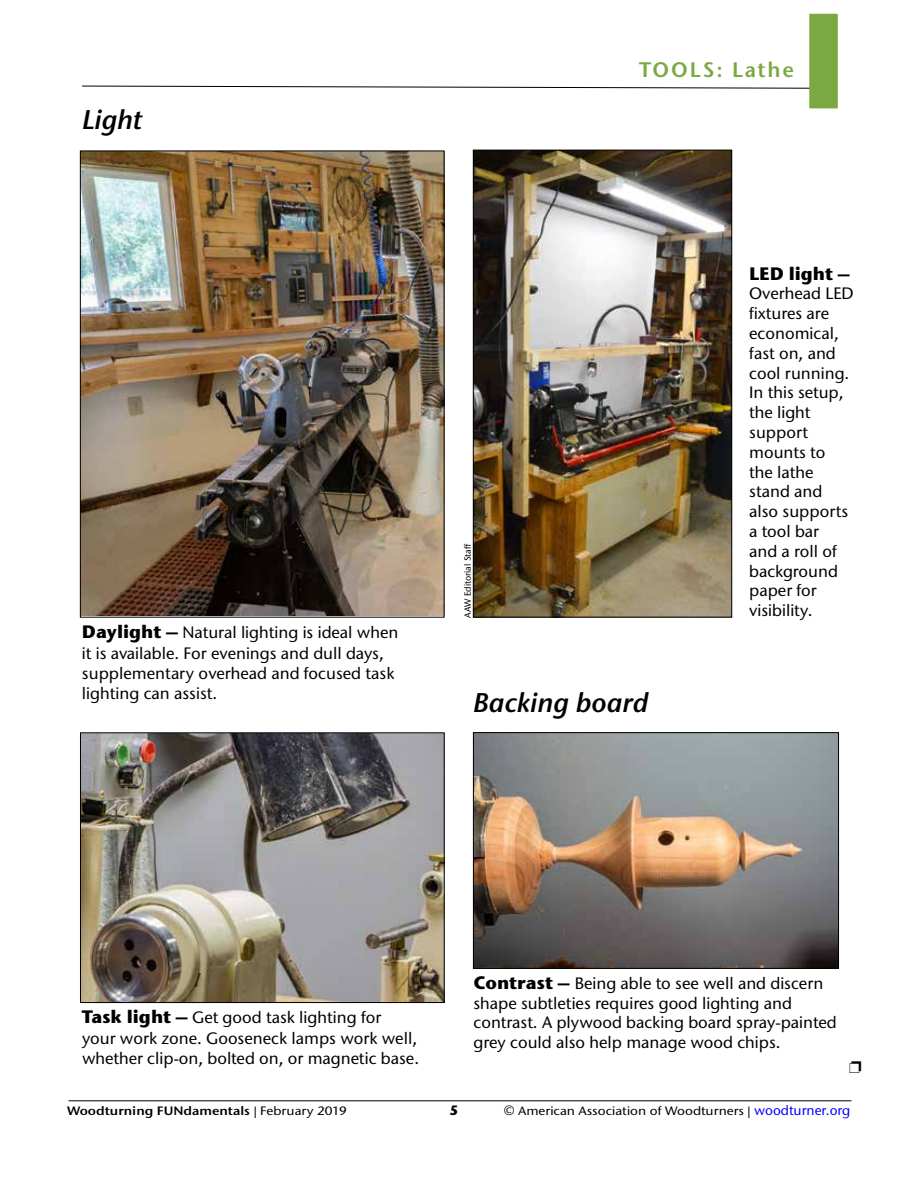
<style>
.page{position:relative;width:918px;height:1188px;background:#fff}
.page>*{position:absolute;margin:0;border:0;box-sizing:border-box;transform-origin:0 0}
.t1{font:italic 600 27px "Stone Sans ITC Pro";color:#000}
.t2{font:600 21px "Stone Sans ITC Pro";letter-spacing:.09em;color:#7ba941}
.t3{font:700 18px "Stone Sans ITC Pro";color:#000}
.t4{font:500 16.5px/19.8px "Stone Sans ITC Pro";color:#000}
.t5{font:700 13.5px "Stone Sans ITC Pro";color:#000}
.t6{font:500 12.15px "Stone Sans ITC Pro";color:#000;scale:1.11 1}
.t7{font:600 12.15px "Stone Sans ITC Pro";color:#000;scale:1.11 1}
.t8{font:500 9px "Stone Sans ITC Pro";color:#000}
.s1{font-weight:700;font-size:18px}
.s2{font-weight:500}
.s3{font-size:13.5px}
.s4{font-size:13.5px;color:#00f}
</style>
<div class="page">
<svg style="left:82px;top:85px;width:727px;height:4px"></svg>
<div style="left:809px;top:14px;width:29px;height:94px;background:#7ba941;border:2px solid #7ba941"></div>
<hr style="left:69px;top:1100px;width:783px;height:1px;background:#000">
<img style="left:82px;top:153px;width:360px;height:463px">
<img style="left:82px;top:734px;width:361px;height:267px">
<div style="left:80px;top:732px;width:365px;height:271px;border:1px solid #000"></div>
<img style="left:475px;top:152px;width:255px;height:464px">
<div style="left:473px;top:150px;width:259px;height:468px;border:1px solid #000"></div>
<img style="left:475px;top:734px;width:362px;height:233px">
<div style="left:473px;top:732px;width:366px;height:237px;border:1px solid #000"></div>
<h1 class="t1" style="left:82px;top:103px;width:62px">Light</h1>
<p class="t4" style="left:82px;top:621px;width:318px;line-height:21.6px"><span class="s1">Daylight –</span> Natural lighting is ideal when it is available. For evenings and dull days,</p>
<p class="t4" style="left:82px;top:663px;width:314px">supplementary overhead and focused task lighting can assist.</p>
<p class="t8" style="left:462px;top:618px;width:75px;rotate:-90deg">AAW Editorial Staff</p>
<p class="t2" style="left:639px;top:57px;width:157px">TOOLS: Lathe</p>
<p class="t3" style="left:749px;top:262px;width:102px">LED light –</p>
<p class="t4" style="left:749px;top:284px;width:106px">Overhead LED fixtures are economical, fast on, and cool running.<br>In this setup, the light support mounts to<br>the lathe stand and also supports a tool bar<br>and a roll of background paper for visibility.</p>
<h1 class="t1" style="left:473px;top:686px;width:177px">Backing board</h1>
<p class="t4" style="left:82px;top:1006px;width:337px;line-height:21.6px"><span class="s1">Task light –</span> Get good task lighting for your work zone. Gooseneck lamps work well,</p>
<p class="t4" style="left:82px;top:1049px;width:339px">whether clip-on, bolted on, or magnetic base.</p>
<p class="t4" style="left:473px;top:973px;width:365px"><span class="s1">Contrast –</span> Being able to see well and discern shape subtleties requires good lighting and contrast. A plywood backing board spray-painted grey could also help manage wood chips.</p>
<p class="t7" style="left:67px;top:1103px;width:254px">Woodturning FUNdamentals <span class="s2">| February 2019</span></p>
<p class="t5" style="left:449px;top:1101px;width:11px">5</p>
<p class="t6" style="left:504px;top:1103px;width:314px"><span class="s3">©</span> American Association of Woodturners | <span class="s4">woodturner.org</span></p>
</div>
